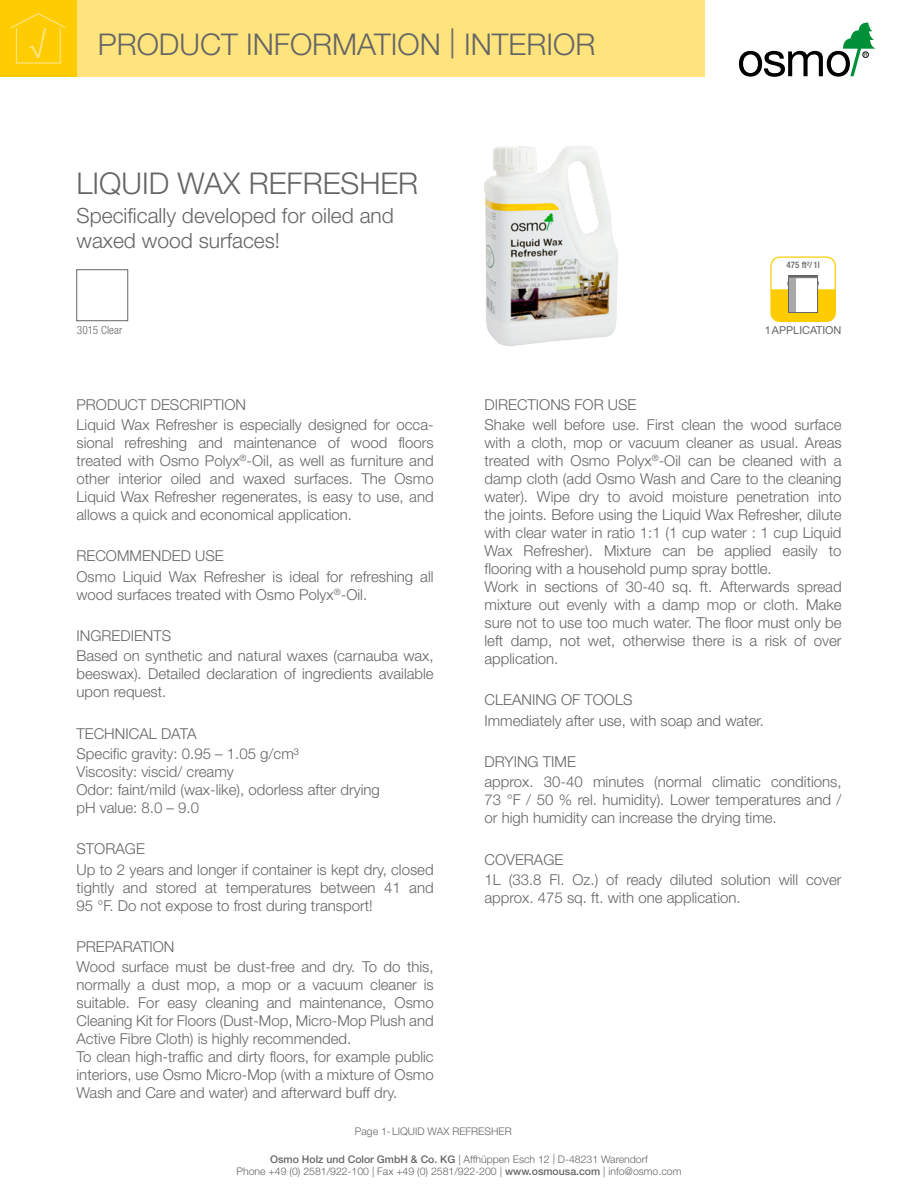
<style>
.page{position:relative;width:918px;height:1188px;background:#fff}
.page>*{position:absolute;margin:0;border:0;box-sizing:border-box;transform-origin:0 0}
.t1{font:300 30px "Helvetica Neue";color:#646567}
.t2{font:300 21px/25.2px "Helvetica Neue";color:#646567}
.t3{font:300 15px/18px "Helvetica Neue";color:#646567}
.t4{font:300 condensed 11.25px "Helvetica Neue";letter-spacing:.01em;color:#646567}
.t5{font:10.95px "Helvetica Neue";color:#646567}
.t6{font:300 10.5px/12.6px "Helvetica Neue";color:#646567;text-align:center}
.t7{font:500 condensed 9px "Helvetica Neue";color:#646567}
.s1{font-weight:500}
</style>
<div class="page">
<div style="left:77px;top:0;width:628px;height:77px;background:#ffe37d"></div>
<div style="left:0;top:0;width:77px;height:77px;background:#fecc00"></div>
<svg style="left:10px;top:13px;width:56px;height:51px"></svg>
<svg style="left:739px;top:23px;width:136px;height:54px"></svg>
<div style="left:77px;top:270px;width:51px;height:51px;border:1px solid #646567"></div>
<img style="left:484px;top:146px;width:134px;height:200px">
<div style="left:770px;top:257px;width:66px;height:65px;border:1px solid #fecc00;border-radius:9px"></div>
<div style="left:788px;top:277px;width:30px;height:36px;background:#fff;border:1px solid #646567"></div>
<svg style="left:771px;top:281px;width:64px;height:40px"></svg>
<div style="left:789px;top:279px;width:7px;height:33px;background:#a7a8aa"></div>
<hr style="left:788px;top:276px;width:30px;height:1px;background:#646567">
<h1 class="t1" style="left:98px;top:26px;width:499px">PRODUCT INFORMATION | INTERIOR</h1>
<h1 class="t1" style="left:77px;top:165px;width:343px">LIQUID WAX REFRESHER</h1>
<h2 class="t2" style="left:77px;top:203px;width:319px">Specifically developed for oiled and waxed wood surfaces!</h2>
<p class="t4" style="left:77px;top:324px;width:47px">3015 Clear</p>
<p class="t3" style="left:77px;top:394px;width:359px;line-height:20.1px">PRODUCT DESCRIPTION<br>Liquid Wax Refresher is especially designed for occa-</p>
<p class="t3" style="left:77px;top:433px;width:359px;text-align:justify">sional refreshing and maintenance of wood floors treated with Osmo Polyx<sup>®</sup>-Oil, as well as furniture and other interior oiled and waxed surfaces. The Osmo Liquid Wax Refresher regenerates, is easy to use, and allows a quick and economical application.</p>
<p class="t3" style="left:77px;top:546px;width:359px;line-height:20.1px">RECOMMENDED USE<br>Osmo Liquid Wax Refresher is ideal for refreshing all</p>
<p class="t3" style="left:77px;top:585px;width:292px">wood surfaces treated with Osmo Polyx<sup>®</sup>-Oil.</p>
<p class="t3" style="left:77px;top:625px;width:359px;line-height:20.1px">INGREDIENTS<br>Based on synthetic and natural waxes (carnauba wax,</p>
<p class="t3" style="left:77px;top:665px;width:359px">beeswax). Detailed declaration of ingredients available upon request.</p>
<p class="t3" style="left:77px;top:723px;width:224px;line-height:20.1px">TECHNICAL DATA<br>Specific gravity: 0.95 – 1.05 g/cm³</p>
<p class="t3" style="left:77px;top:762px;width:305px">Viscosity: viscid/ creamy<br>Odor: faint/mild (wax-like), odorless after drying pH value: 8.0 – 9.0</p>
<p class="t3" style="left:77px;top:839px;width:359px;line-height:20.1px">STORAGE<br>Up to 2 years and longer if container is kept dry, closed</p>
<p class="t3" style="left:77px;top:878px;width:359px">tightly and stored at temperatures between 41 and<br>95 °F. Do not expose to frost during transport!</p>
<p class="t3" style="left:77px;top:936px;width:359px;line-height:20.1px">PREPARATION<br>Wood surface must be dust-free and dry. To do this,</p>
<p class="t3" style="left:77px;top:976px;width:359px">normally a dust mop, a mop or a vacuum cleaner is suitable. For easy cleaning and maintenance, Osmo Cleaning Kit for Floors (Dust-Mop, Micro-Mop Plush and Active Fibre Cloth) is highly recommended.<br>To clean high-traffic and dirty floors, for example public interiors, use Osmo Micro-Mop (with a mixture of Osmo Wash and Care and water) and afterward buff dry.</p>
<p class="t7" style="left:787px;top:259px;width:35px">475 ft²/ 1l</p>
<p class="t5" style="left:765px;top:324px;width:78px">1APPLICATION</p>
<p class="t3" style="left:485px;top:394px;width:359px;line-height:20.1px">DIRECTIONS FOR USE<br>Shake well before use. First clean the wood surface</p>
<p class="t3" style="left:485px;top:433px;width:359px">with a cloth, mop or vacuum cleaner as usual. Areas treated with Osmo Polyx<sup>®</sup>-Oil can be cleaned with a damp cloth (add Osmo Wash and Care to the cleaning water). Wipe dry to avoid moisture penetration into the joints. Before using the Liquid Wax Refresher, dilute with clear water in ratio 1:1 (1 cup water : 1 cup Liquid Wax Refresher). Mixture can be applied easily to flooring with a household pump spray bottle.<br>Work in sections of 30-40 sq. ft. Afterwards spread mixture out evenly with a damp mop or cloth. Make sure not to use too much water. The floor must only be left damp, not wet, otherwise there is a risk of over application.</p>
<p class="t3" style="left:485px;top:690px;width:281px;line-height:20.1px">CLEANING OF TOOLS<br>Immediately after use, with soap and water.</p>
<p class="t3" style="left:485px;top:751px;width:359px;line-height:20.1px">DRYING TIME<br>approx. 30-40 minutes (normal climatic conditions,</p>
<p class="t3" style="left:485px;top:791px;width:359px">73 °F / 50 % rel. humidity). Lower temperatures and / or high humidity can increase the drying time.</p>
<p class="t3" style="left:485px;top:849px;width:359px;line-height:20.1px">COVERAGE<br>1L (33.8 Fl. Oz.) of ready diluted solution will cover</p>
<p class="t3" style="left:485px;top:888px;width:258px">approx. 475 sq. ft. with one application.</p>
<p class="t6" style="left:355px;top:1125px;width:158px">Page 1-LIQUID WAX REFRESHER</p>
<p class="t6" style="left:237px;top:1152px;width:446px"><span class="s1">Osmo Holz und Color GmbH &amp; Co. KG</span> | Affhüppen Esch 12 | D-48231 Warendorf<br>Phone +49 (0) 2581/922-100 | Fax +49 (0) 2581/922-200 | <span class="s1">www.osmousa.com</span> | info@osmo.com</p>
</div>
